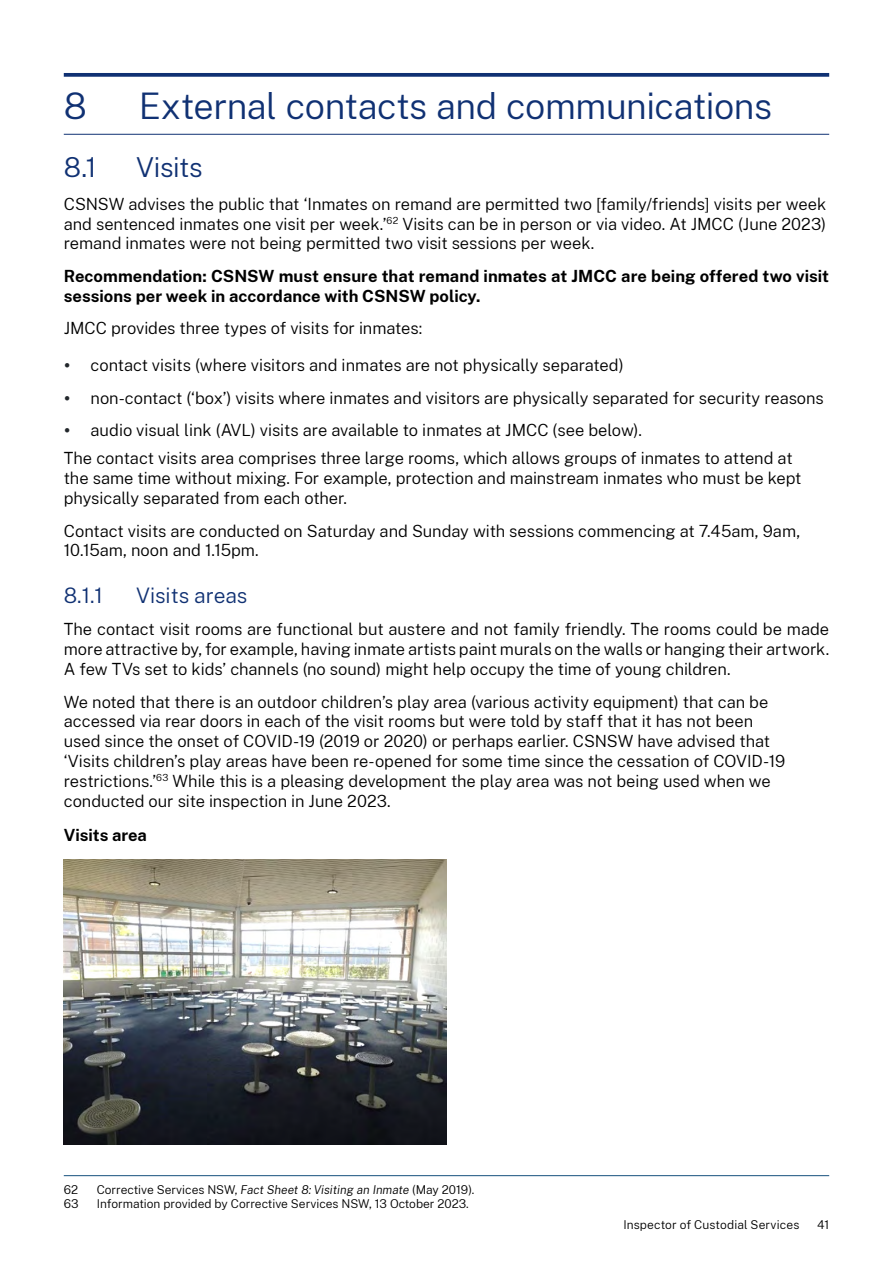
<style>
.page{position:relative;width:893px;height:1263px;background:#fff}
.page>*{position:absolute;margin:0;border:0;box-sizing:border-box;transform-origin:0 0}
.t1{font:300 36px "Public Sans";letter-spacing:-.01em;color:#103173}
.t2{font:300 27px "Public Sans";letter-spacing:-.015em;color:#103173}
.t3{font:300 21px "Public Sans";color:#103173}
.t4{font:300 16.5px/19.8px "Public Sans";letter-spacing:-.005em;color:#000}
.t5{font:700 16.5px/19.8px "Public Sans";color:#000}
.t6{font:300 12px "Public Sans";color:#000}
.s1{color:#22272b}
.s2{font-style:italic}
</style>
<div class="page">
<svg style="left:64px;top:73px;width:765px;height:4px;background:#203e7c"></svg>
<hr style="left:64px;top:134px;width:765px;height:1px;background:#103173">
<img style="left:64px;top:859px;width:382px;height:285px">
<hr style="left:64px;top:1175px;width:765px;height:1px;background:#16517d">
<h1 class="t1" style="left:64px;top:81px;width:25px">8</h1>
<h1 class="t1" style="left:139px;top:81px;width:635px">External contacts and communications</h1>
<h2 class="t2" style="left:64px;top:149px;width:34px">8.1</h2>
<h2 class="t2" style="left:136px;top:149px;width:68px">Visits</h2>
<p class="t4" style="left:64px;top:193px;width:764px;text-align:justify">CSNSW advises the public that ‘Inmates on remand are permitted two [family/friends] visits per week and sentenced inmates one visit per week.’<sup>62</sup> Visits can be in person or via video. At JMCC (June 2023) remand inmates were not being permitted two visit sessions per week.</p>
<p class="t5" style="left:64px;top:265px;width:767px">Recommendation: CSNSW must ensure that remand inmates at JMCC are being offered two visit sessions per week in accordance with CSNSW policy.</p>
<p class="t4" style="left:64px;top:318px;width:360px">JMCC provides three types of visits for inmates:</p>
<p class="t4" style="left:64px;top:354px;width:561px"><span class="s1">•</span> contact visits (where visitors and inmates are not physically separated)</p>
<p class="t4" style="left:64px;top:387px;width:762px"><span class="s1">•</span> non-contact (‘box’) visits where inmates and visitors are physically separated for security reasons</p>
<p class="t4" style="left:64px;top:415px;width:730px;line-height:28.3px"><span class="s1">•</span> audio visual link (AVL) visits are available to inmates at JMCC (see below).<br>The contact visits area comprises three large rooms, which allows groups of inmates to attend at</p>
<p class="t4" style="left:64px;top:468px;width:739px">the same time without mixing. For example, protection and mainstream inmates who must be kept physically separated from each other.</p>
<p class="t4" style="left:64px;top:520px;width:738px">Contact visits are conducted on Saturday and Sunday with sessions commencing at 7.45am, 9am,<br>10.15am, noon and 1.15pm.</p>
<p class="t3" style="left:64px;top:581px;width:41px">8.1.1</p>
<p class="t3" style="left:136px;top:581px;width:113px">Visits areas</p>
<p class="t4" style="left:64px;top:619px;width:767px;text-align:justify">The contact visit rooms are functional but austere and not family friendly. The rooms could be made more attractive by, for example, having inmate artists paint murals on the walls or hanging their artwork.<br>A few TVs set to kids’ channels (no sound) might help occupy the time of young children.</p>
<p class="t4" style="left:64px;top:691px;width:723px">We noted that there is an outdoor children’s play area (various activity equipment) that can be accessed via rear doors in each of the visit rooms but were told by staff that it has not been used since the onset of COVID-19 (2019 or 2020) or perhaps earlier. CSNSW have advised that ‘Visits children’s play areas have been re-opened for some time since the cessation of COVID-19 restrictions.’<sup>63</sup> While this is a pleasing development the play area was not being used when we conducted our site inspection in June 2023.</p>
<p class="t5" style="left:64px;top:824px;width:85px">Visits area</p>
<p class="t6" style="left:64px;top:1181px;width:16px">62</p>
<p class="t6" style="left:97px;top:1181px;width:379px">Corrective Services NSW, <span class="s2">Fact Sheet 8: Visiting an Inmate</span> (May 2019).</p>
<p class="t6" style="left:64px;top:1196px;width:16px">63</p>
<p class="t6" style="left:97px;top:1196px;width:374px">Information provided by Corrective Services NSW, 13 October 2023.</p>
<p class="t6" style="left:623px;top:1216px;width:177px">Inspector of Custodial Services</p>
<p class="t6" style="left:817px;top:1216px;width:13px">41</p>
</div>
